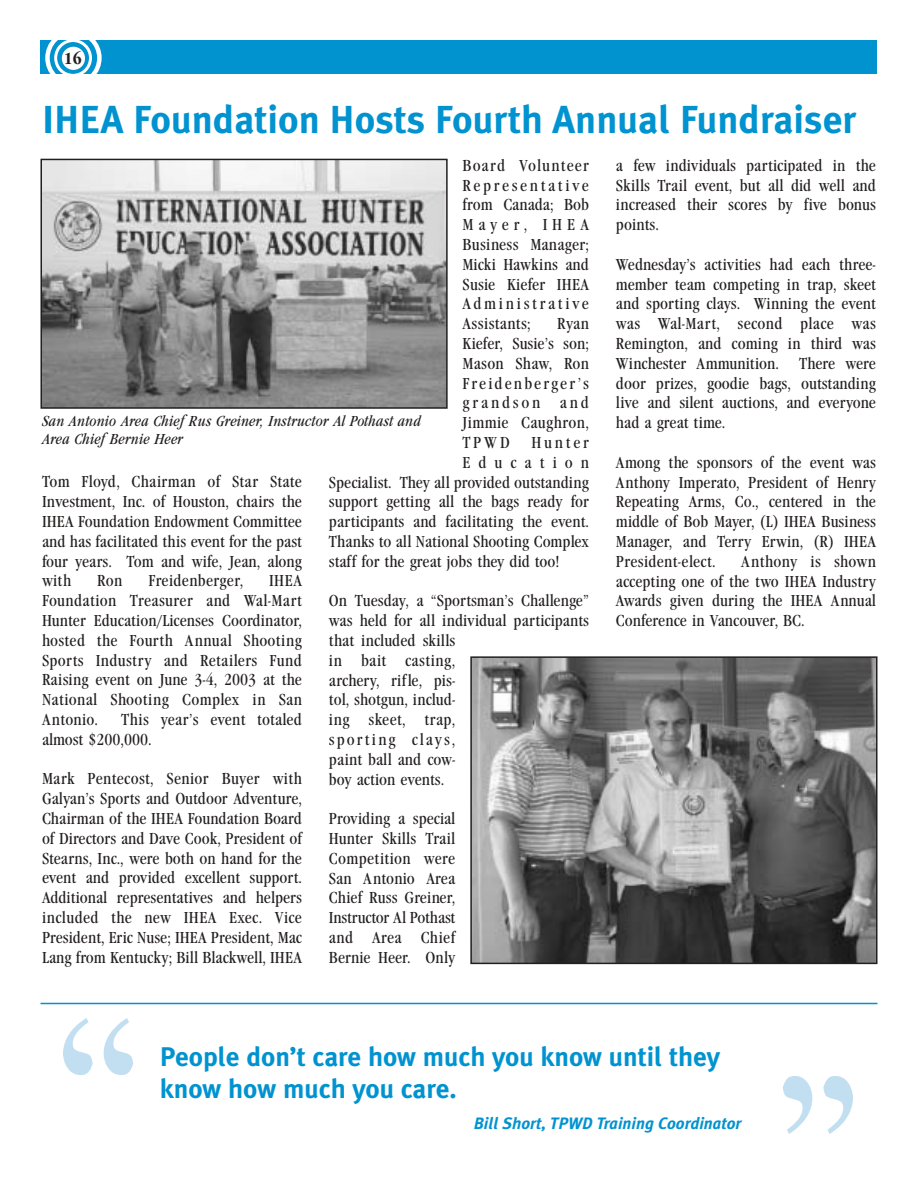
<style>
.page{position:relative;width:918px;height:1188px;background:#fff}
.page>*{position:absolute;margin:0;border:0;box-sizing:border-box;transform-origin:0 0}
.t1{font:700 39px "Meta Plus";color:#0093d0}
.t2{font:700 27px/32.4px "Meta Plus";color:#0093d0}
.t3{font:16.5px/19.8px "Garamond Condensed Book DTC";color:#231f1f;text-align:justify}
.t4{font:italic 700 16.5px "Meta Plus";color:#0093d0}
.t5{font:16.5px "Garamond Condensed Book DTC";letter-spacing:.02em;color:#231f1f}
.t6{font:16.5px "Garamond Condensed Book DTC";letter-spacing:.48em;color:#231f1f}
.t7{font:16.5px "Garamond Condensed Bold DTC";color:#231f1f}
.t8{font:15px/18px "Garamond Condensed Book Italic DTC";color:#231f1f}
</style>
<div class="page">
<div style="left:40px;top:40px;width:838px;height:34px;background:#0093d0"></div>
<svg style="left:45px;top:40px;width:57px;height:34px"></svg>
<div style="left:62px;top:47px;width:23px;height:23px;background:#fff;border-radius:50%"></div>
<img style="left:43px;top:162px;width:402px;height:244px">
<div style="left:40px;top:159px;width:408px;height:250px;border:2px solid #231f1f"></div>
<img style="left:473px;top:659px;width:402px;height:302px">
<div style="left:470px;top:656px;width:408px;height:308px;border:2px solid #231f1f"></div>
<img style="left:63px;top:1019px;width:71px;height:56px">
<img style="left:782px;top:1077px;width:71px;height:56px">
<hr style="left:40px;top:1003px;width:838px;height:1px;background:#0093d0">
<p class="t7" style="left:64px;top:51px;width:20px">16</p>
<h1 class="t1" style="left:42px;top:104px;width:816px">IHEA Foundation Hosts Fourth Annual Fundraiser</h1>
<p class="t3" style="left:463px;top:157px;width:128px">Board Volunteer Representative from Canada; Bob Mayer, IHEA Business Manager; Micki Hawkins and Susie Kiefer IHEA Administrative Assistants;</p>
<p class="t3" style="left:463px;top:315px;width:128px;text-indent:94px">Ryan Kiefer, Susie’s son; Mason Shaw, Ron Freidenberger’s grandson and Jimmie Caughron, TPWD</p>
<p class="t8" style="left:42px;top:413px;width:381px">San Antonio Area Chief Rus Greiner, Instructor Al Pothast and<br>Area Chief Bernie Heer</p>
<p class="t3" style="left:531px;top:434px;width:59px">Hunter</p>
<p class="t6" style="left:463px;top:456px;width:128px">Education</p>
<p class="t3" style="left:329px;top:474px;width:261px">Specialist. They all provided outstanding</p>
<p class="t3" style="left:329px;top:493px;width:261px">support getting all the bags ready for</p>
<p class="t3" style="left:329px;top:513px;width:261px">participants and facilitating the event.</p>
<p class="t3" style="left:329px;top:533px;width:262px">Thanks to all National Shooting Complex</p>
<p class="t3" style="left:329px;top:553px;width:232px">staff for the great jobs they did too!</p>
<p class="t3" style="left:329px;top:592px;width:261px;text-align:left">On Tuesday, a “Sportsman’s Challenge” was held for all individual participants that included skills<br>in bait casting,<br>archery, rifle, pis-<br>tol, shotgun, includ-<br>ing skeet, trap,<br>sporting clays,<br>paint ball and cow-<br>boy action events.</p>
<p class="t3" style="left:329px;top:810px;width:128px">Providing a special Hunter Skills Trail Competition were San Antonio Area Chief Russ Greiner, Instructor Al Pothast and Area Chief Bernie Heer. Only</p>
<p class="t3" style="left:42px;top:473px;width:261px">Tom Floyd, Chairman of Star State Investment, Inc. of Houston, chairs the IHEA Foundation Endowment Committee and has facilitated this event for the past four years. Tom and wife, Jean, along with</p>
<p class="t3" style="left:97px;top:572px;width:27px">Ron</p>
<p class="t5" style="left:148px;top:574px;width:96px">Freidenberger,</p>
<p class="t3" style="left:42px;top:572px;width:262px;text-indent:227px">IHEA Foundation Treasurer and Wal-Mart Hunter Education/Licenses Coordinator, hosted the Fourth Annual Shooting Sports Industry and Retailers Fund Raising event on June 3-4, 2003 at the National Shooting Complex in San Antonio.</p>
<p class="t3" style="left:42px;top:711px;width:262px;text-indent:79px">This year’s event totaled almost $200,000.</p>
<p class="t3" style="left:42px;top:770px;width:262px">Mark Pentecost, Senior Buyer with Galyan’s Sports and Outdoor Adventure, Chairman of the IHEA Foundation Board of Directors and Dave Cook, President of Stearns, Inc., were both on hand for the event and provided excellent support.<br>Additional representatives and helpers included the new IHEA Exec. Vice President, Eric Nuse; IHEA President, Mac Lang from Kentucky; Bill Blackwell, IHEA</p>
<p class="t3" style="left:616px;top:157px;width:261px">a few individuals participated in the Skills Trail event, but all did well and increased their scores by five bonus points.</p>
<p class="t3" style="left:616px;top:256px;width:262px">Wednesday’s activities had each three&shy;member team competing in trap, skeet and sporting clays. Winning the event was Wal-Mart, second place was Remington, and coming in third was Winchester Ammunition. There were door prizes, goodie bags, outstanding live and silent auctions, and everyone had a great time.</p>
<p class="t3" style="left:616px;top:454px;width:262px">Among the sponsors of the event was Anthony Imperato, President of Henry Repeating Arms, Co., centered in the middle of Bob Mayer, (L) IHEA Business Manager, and Terry Erwin, (R) IHEA President-elect.</p>
<p class="t3" style="left:616px;top:553px;width:262px;text-indent:125px">Anthony is shown accepting one of the two IHEA Industry Awards given during the IHEA Annual Conference in Vancouver, BC.</p>
<h2 class="t2" style="left:160px;top:1042px;width:562px">People don’t care how much you know until they know how much you care.</h2>
<p class="t4" style="left:474px;top:1117px;width:269px">Bill Short, TPWD Training Coordinator</p>
</div>
